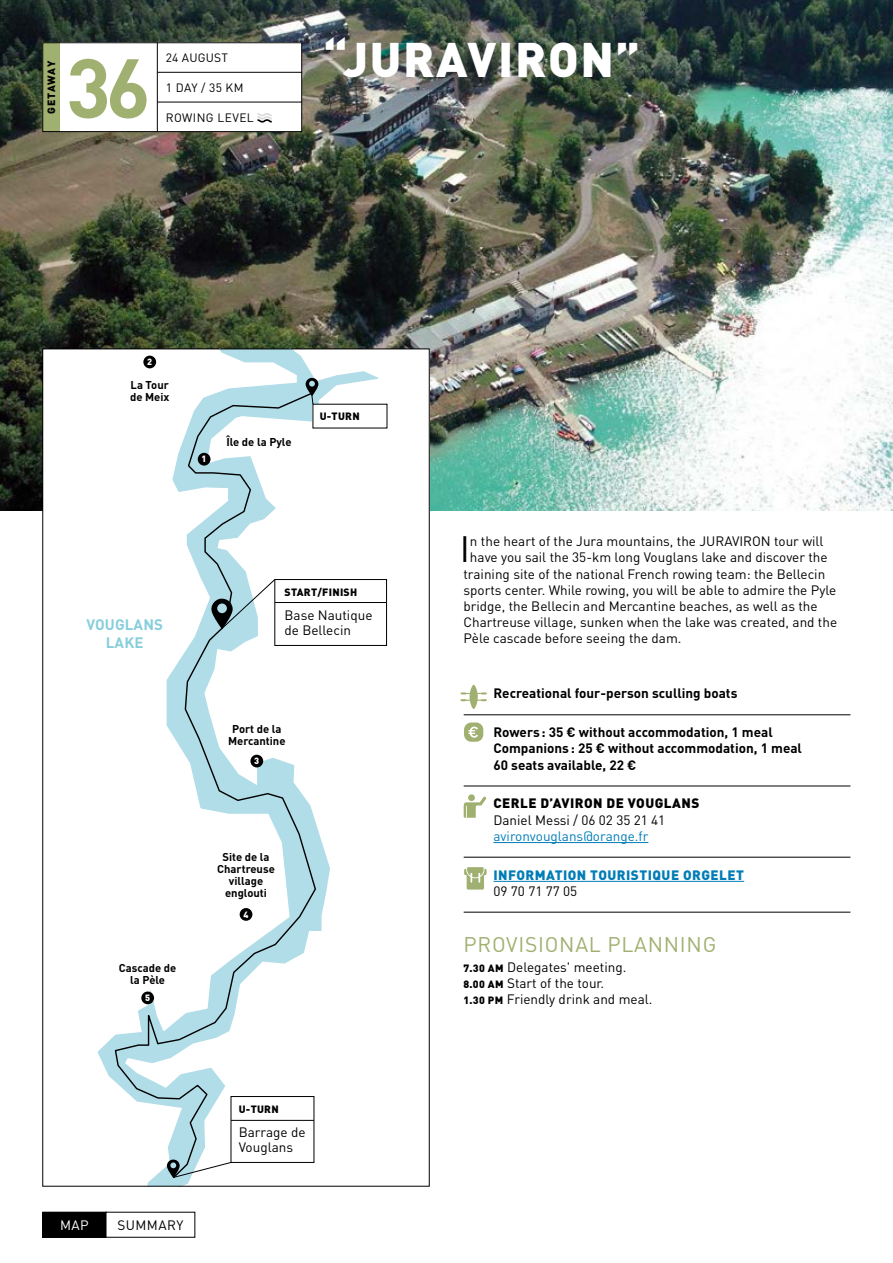
<style>
.page{position:relative;width:893px;height:1263px;background:#fff}
.page>*{position:absolute;margin:0;border:0;box-sizing:border-box;transform-origin:0 0}
.t1{font:700 82.5px "DINOT";color:#a0b071}
.t2{font:900 48px "DINOT";letter-spacing:.035em;color:#fff}
.t3{font:36.3px "DINOT";color:#000}
.t4{font:21px "DINOT";letter-spacing:.035em;color:#a0b071}
.t5{font:700 15px/18px "DINOT";letter-spacing:.01em;color:#87cedc;text-align:center}
.t6{font:13.5px/15px "DINOT";color:#000}
.t7{font:700 13.5px/16.2px "DINOT";color:#000}
.t8{font:900 13.5px "DINOT";letter-spacing:.035em;color:#007cb7}
.t9{font:13.5px "DINOT";color:#007cb7}
.t10{font:900 13.5px "DINOT";letter-spacing:.035em;color:#000}
.t11{font:13.5px "DINOT";letter-spacing:.035em;color:#000}
.t12{font:13.5px "DINOT";color:#fff}
.t13{font:12px "DINOT";letter-spacing:.025em;color:#000}
.t14{font:700 11.25px/12px "DINOT";color:#000;text-align:center}
.t15{font:900 10.5px "DINOT";letter-spacing:.025em;color:#000}
.t16{font:900 10.5px "DINOT";letter-spacing:.065em;color:#000}
.t17{font:900 9px "DINOT";color:#fff}
.s1{font-weight:900;font-size:10.5px}
</style>
<div class="page">
<div style="left:43px;top:1212px;width:63px;height:25px;background:#000"></div>
<img style="left:0;top:0;width:893px;height:510px">
<div style="left:43px;top:349px;width:386px;height:837px;background:#fff"></div>
<svg style="left:97px;top:351px;width:285px;height:833px"></svg>
<svg style="left:114px;top:626px;width:203px;height:553px"></svg>
<div style="left:275px;top:579px;width:112px;height:66px;background:#fff"></div>
<div style="left:275px;top:579px;width:112px;height:67px;border:1px solid #000"></div>
<hr style="left:275px;top:602px;width:112px;height:1px;background:#000">
<div style="left:231px;top:1096px;width:83px;height:66px;background:#fff"></div>
<div style="left:231px;top:1096px;width:83px;height:67px;border:1px solid #000"></div>
<hr style="left:231px;top:1120px;width:83px;height:1px;background:#000">
<div style="left:313px;top:404px;width:74px;height:24px;background:#fff"></div>
<div style="left:143px;top:356px;width:13px;height:12px;background:#000;border-radius:50%"></div>
<div style="left:250px;top:755px;width:13px;height:12px;background:#000;border-radius:50%"></div>
<div style="left:240px;top:908px;width:12px;height:13px;background:#000;border-radius:50%"></div>
<div style="left:141px;top:991px;width:13px;height:13px;background:#000;border-radius:50%"></div>
<svg style="left:187px;top:377px;width:131px;height:252px"></svg>
<svg style="left:166px;top:1159px;width:66px;height:19px"></svg>
<hr style="left:464px;top:714px;width:386px;height:1px;background:#000">
<hr style="left:464px;top:786px;width:386px;height:1px;background:#000">
<hr style="left:493px;top:842px;width:155px;height:1px;background:#007cb7">
<hr style="left:464px;top:857px;width:386px;height:1px;background:#000">
<hr style="left:493px;top:881px;width:251px;height:1px;background:#007cb7">
<hr style="left:464px;top:912px;width:386px;height:1px;background:#000">
<svg style="left:461px;top:685px;width:26px;height:24px"></svg>
<svg style="left:464px;top:867px;width:23px;height:22px"></svg>
<svg style="left:464px;top:722px;width:19px;height:20px"></svg>
<svg style="left:464px;top:794px;width:22px;height:24px"></svg>
<div style="left:43px;top:43px;width:259px;height:89px;background:#fff"></div>
<div style="left:43px;top:43px;width:17px;height:89px;background:#a0b071"></div>
<hr style="left:157px;top:43px;width:1px;height:89px;background:#000">
<hr style="left:157px;top:72px;width:145px;height:1px;background:#000">
<hr style="left:157px;top:102px;width:145px;height:1px;background:#000">
<svg style="left:257px;top:113px;width:15px;height:10px"></svg>
<div style="left:43px;top:43px;width:259px;height:89px;border:1px solid #000"></div>
<p class="t16" style="left:44px;top:114px;width:54px;rotate:-90deg">GETAWAY</p>
<h1 class="t1" style="left:66px;top:32px;width:86px">36</h1>
<p class="t13" style="left:166px;top:49px;width:64px">24 AUGUST</p>
<p class="t13" style="left:166px;top:79px;width:79px">1 DAY / 35 KM</p>
<p class="t13" style="left:166px;top:109px;width:89px">ROWING LEVEL</p>
<h2 class="t2" style="left:323px;top:27px;width:318px">“JURAVIRON”</h2>
<p class="t17" style="left:147px;top:356px;width:7px">2</p>
<p class="t14" style="left:130px;top:379px;width:41px;text-align:left">La Tour de Meix</p>
<p class="t17" style="left:202px;top:453px;width:7px">1</p>
<p class="t14" style="left:226px;top:436px;width:67px">Île de la Pyle</p>
<p class="t15" style="left:320px;top:409px;width:41px">U-TURN</p>
<p class="t5" style="left:86px;top:615px;width:78px">VOUGLANS<br>LAKE</p>
<p class="t14" style="left:119px;top:961px;width:59px">Cascade de la Pèle</p>
<p class="t17" style="left:145px;top:992px;width:7px">5</p>
<p class="t15" style="left:285px;top:585px;width:74px">START/FINISH</p>
<p class="t6" style="left:285px;top:607px;width:89px">Base Nautique de Bellecin</p>
<p class="t14" style="left:228px;top:723px;width:59px">Port de la<br>Mercantine</p>
<p class="t17" style="left:254px;top:755px;width:7px">3</p>
<p class="t14" style="left:217px;top:851px;width:59px">Site de la<br>Chartreuse village englouti</p>
<p class="t17" style="left:244px;top:908px;width:7px">4</p>
<p class="t12" style="left:60px;top:1216px;width:30px">MAP</p>
<p class="t11" style="left:117px;top:1216px;width:68px">SUMMARY</p>
<p class="t15" style="left:239px;top:1101px;width:41px">U-TURN</p>
<p class="t6" style="left:239px;top:1124px;width:68px">Barrage de<br>Vouglans</p>
<h3 class="t3" style="left:460px;top:524px;width:12px">I</h3>
<p class="t6" style="left:470px;top:533px;width:355px">n the heart of the Jura mountains, the JURAVIRON tour will</p>
<p class="t6" style="left:470px;top:549px;width:359px">have you sail the 35-km long Vouglans lake and discover the</p>
<p class="t6" style="left:463px;top:566px;width:363px">training site of the national French rowing team: the Bellecin</p>
<p class="t6" style="left:463px;top:582px;width:374px">sports center. While rowing, you will be able to admire the Pyle</p>
<p class="t6" style="left:463px;top:598px;width:356px">bridge, the Bellecin and Mercantine beaches, as well as the</p>
<p class="t6" style="left:463px;top:614px;width:375px">Chartreuse village, sunken when the lake was created, and the</p>
<p class="t6" style="left:463px;top:630px;width:220px">Pèle cascade before seeing the dam.</p>
<p class="t7" style="left:493px;top:685px;width:246px">Recreational four-person sculling boats</p>
<p class="t7" style="left:493px;top:724px;width:310px">Rowers: 35 € without accommodation, 1 meal<br>Companions: 25 € without accommodation, 1 meal<br>60 seats available, 22 €</p>
<p class="t10" style="left:493px;top:794px;width:207px">CERLE D’AVIRON DE VOUGLANS</p>
<p class="t6" style="left:493px;top:812px;width:173px">Daniel Messi / 06 02 35 21 41</p>
<p class="t9" style="left:493px;top:827px;width:156px">avironvouglans@orange.fr</p>
<p class="t8" style="left:493px;top:865px;width:252px">INFORMATION TOURISTIQUE ORGELET</p>
<p class="t6" style="left:493px;top:883px;width:85px">09 70 71 77 05</p>
<h3 class="t4" style="left:464px;top:930px;width:254px">PROVISIONAL PLANNING</h3>
<p class="t6" style="left:463px;top:958px;width:190px;line-height:16.2px"><span class="s1">7.30 AM</span> Delegates' meeting.<br><span class="s1">8.00 AM</span> Start of the tour.<br><span class="s1">1.30 PM</span> Friendly drink and meal.</p>
</div>
